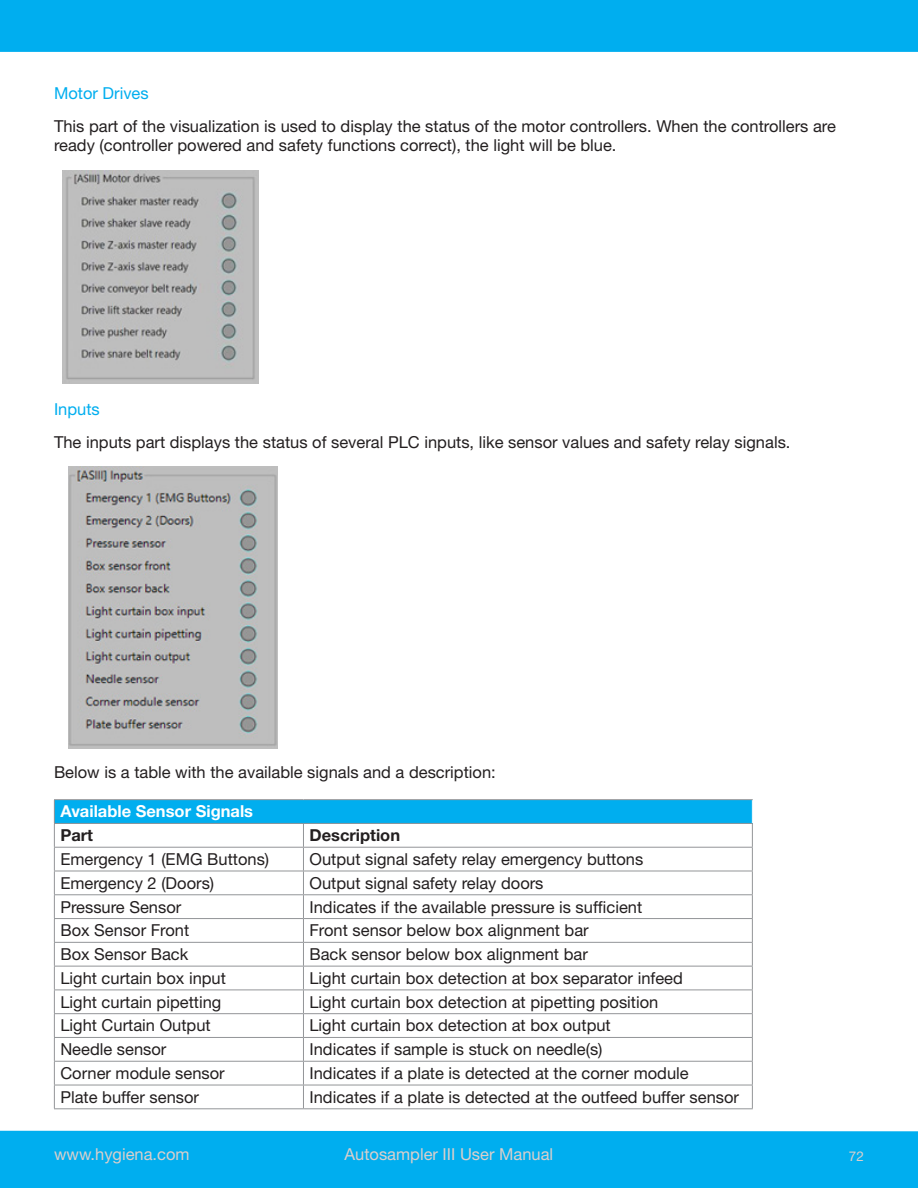
<style>
.page{position:relative;width:918px;height:1188px;background:#fff}
.page>*{position:absolute;margin:0;border:0;box-sizing:border-box;transform-origin:0 0}
.t1{font:16.5px/19.5px "Helvetica Neue LT Pro";color:#231f20}
.t2{font:16.5px "Helvetica Neue LT Pro";color:#dbcfcc}
.t3{font:700 16.5px "Helvetica Neue LT Pro";color:#fff}
.t4{font:16.5px "Helvetica Neue LT Pro";color:#00aeef}
.t5{font:700 16.5px "Helvetica Neue LT Pro";color:#231f20}
.t6{font:13.5px "Helvetica Neue LT Pro";color:#dbcfcc}
</style>
<div class="page">
<div style="left:0;top:1131px;width:918px;height:57px;background:#00aeef"></div>
<div style="left:0;top:0;width:918px;height:52px;background:#00aeef"></div>
<div style="left:54px;top:800px;width:698px;height:23px;background:#00aeef"></div>
<hr style="left:303px;top:823px;width:450px;height:1px;background:#939598">
<hr style="left:303px;top:847px;width:450px;height:1px;background:#939598">
<hr style="left:54px;top:871px;width:249px;height:1px;background:#939598">
<hr style="left:303px;top:871px;width:450px;height:1px;background:#939598">
<hr style="left:54px;top:894px;width:249px;height:1px;background:#939598">
<hr style="left:303px;top:894px;width:450px;height:1px;background:#939598">
<hr style="left:54px;top:918px;width:249px;height:1px;background:#939598">
<hr style="left:303px;top:918px;width:450px;height:1px;background:#939598">
<hr style="left:54px;top:942px;width:249px;height:1px;background:#939598">
<hr style="left:303px;top:942px;width:450px;height:1px;background:#939598">
<hr style="left:54px;top:966px;width:249px;height:1px;background:#939598">
<hr style="left:303px;top:966px;width:450px;height:1px;background:#939598">
<hr style="left:54px;top:990px;width:249px;height:1px;background:#939598">
<hr style="left:303px;top:990px;width:450px;height:1px;background:#939598">
<hr style="left:54px;top:1013px;width:249px;height:1px;background:#939598">
<hr style="left:303px;top:1013px;width:450px;height:1px;background:#939598">
<hr style="left:54px;top:1037px;width:249px;height:1px;background:#939598">
<hr style="left:303px;top:1037px;width:450px;height:1px;background:#939598">
<hr style="left:54px;top:1061px;width:249px;height:1px;background:#939598">
<hr style="left:303px;top:1061px;width:450px;height:1px;background:#939598">
<hr style="left:54px;top:1085px;width:249px;height:1px;background:#939598">
<hr style="left:303px;top:1085px;width:450px;height:1px;background:#939598">
<svg style="left:303px;top:824px;width:1px;height:284px"></svg>
<hr style="left:54px;top:1108px;width:249px;height:1px;background:#939598">
<hr style="left:303px;top:1108px;width:450px;height:1px;background:#939598">
<svg style="left:752px;top:800px;width:1px;height:308px"></svg>
<hr style="left:54px;top:823px;width:249px;height:1px;background:#939598">
<hr style="left:54px;top:847px;width:249px;height:1px;background:#939598">
<hr style="left:54px;top:799px;width:249px;height:1px;background:#939598">
<svg style="left:54px;top:800px;width:1px;height:308px"></svg>
<hr style="left:303px;top:799px;width:450px;height:1px;background:#939598">
<img style="left:62px;top:171px;width:196px;height:213px">
<img style="left:68px;top:467px;width:210px;height:282px">
<p class="t4" style="left:54px;top:83px;width:96px">Motor Drives</p>
<p class="t1" style="left:54px;top:116px;width:784px">This part of the visualization is used to display the status of the motor controllers. When the controllers are ready (controller powered and safety functions correct), the light will be blue.</p>
<p class="t4" style="left:54px;top:399px;width:47px">Inputs</p>
<p class="t1" style="left:54px;top:432px;width:738px">The inputs part displays the status of several PLC inputs, like sensor values and safety relay signals.</p>
<p class="t1" style="left:54px;top:762px;width:443px">Below is a table with the available signals and a description:</p>
<p class="t3" style="left:60px;top:801px;width:194px">Available Sensor Signals</p>
<p class="t5" style="left:60px;top:825px;width:34px">Part</p>
<p class="t5" style="left:309px;top:825px;width:92px">Description</p>
<p class="t1" style="left:60px;top:849px;width:210px">Emergency 1 (EMG Buttons)</p>
<p class="t1" style="left:309px;top:849px;width:335px">Output signal safety relay emergency buttons</p>
<p class="t1" style="left:60px;top:873px;width:155px">Emergency 2 (Doors)</p>
<p class="t1" style="left:309px;top:873px;width:236px">Output signal safety relay doors</p>
<p class="t1" style="left:60px;top:897px;width:123px">Pressure Sensor</p>
<p class="t1" style="left:309px;top:897px;width:334px">Indicates if the available pressure is sufficient</p>
<p class="t1" style="left:60px;top:920px;width:130px">Box Sensor Front</p>
<p class="t1" style="left:309px;top:920px;width:281px">Front sensor below box alignment bar</p>
<p class="t1" style="left:60px;top:944px;width:130px">Box Sensor Back</p>
<p class="t1" style="left:309px;top:944px;width:280px">Back sensor below box alignment bar</p>
<p class="t1" style="left:60px;top:968px;width:167px">Light curtain box input</p>
<p class="t1" style="left:309px;top:968px;width:375px">Light curtain box detection at box separator infeed</p>
<p class="t1" style="left:60px;top:992px;width:163px">Light curtain pipetting</p>
<p class="t1" style="left:309px;top:992px;width:351px">Light curtain box detection at pipetting position</p>
<p class="t1" style="left:60px;top:1015px;width:152px">Light Curtain Output</p>
<p class="t1" style="left:309px;top:1015px;width:303px">Light curtain box detection at box output</p>
<p class="t1" style="left:60px;top:1039px;width:108px">Needle sensor</p>
<p class="t1" style="left:309px;top:1039px;width:295px">Indicates if sample is stuck on needle(s)</p>
<p class="t1" style="left:60px;top:1063px;width:166px">Corner module sensor</p>
<p class="t1" style="left:309px;top:1063px;width:381px">Indicates if a plate is detected at the corner module</p>
<p class="t1" style="left:60px;top:1087px;width:140px">Plate buffer sensor</p>
<p class="t1" style="left:309px;top:1087px;width:431px">Indicates if a plate is detected at the outfeed buffer sensor</p>
<p class="t2" style="left:54px;top:1144px;width:137px">www.hygiena.com</p>
<p class="t2" style="left:345px;top:1144px;width:210px">Autosampler III User Manual</p>
<p class="t6" style="left:849px;top:1147px;width:17px">72</p>
</div>
